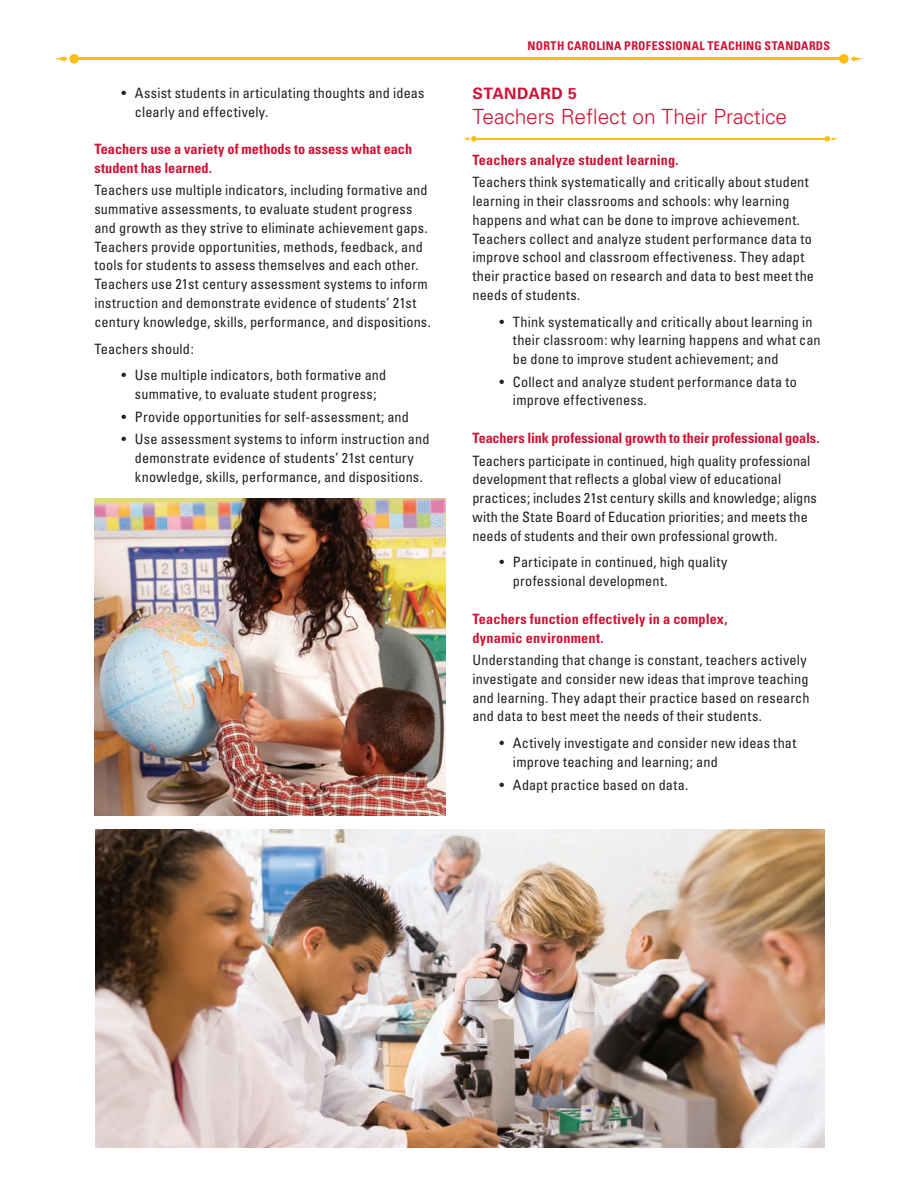
<style>
.page{position:relative;width:918px;height:1188px;background:#fff}
.page>*{position:absolute;margin:0;border:0;box-sizing:border-box;transform-origin:0 0}
.t1{font:300 21px "Univers";letter-spacing:-.01em;color:#cf1334}
.t2{font:700 15.75px "Univers";letter-spacing:.035em;color:#cf1334}
.t3{font:condensed 14.25px/18.8px "Univers";letter-spacing:.01em;color:#231f20}
.t4{font:700 condensed 14.25px/18.8px "Univers";letter-spacing:.01em;color:#cf1334}
.t5{font:700 condensed 14.25px "Univers";letter-spacing:-.01em;color:#cf1334}
.t6{font:700 condensed 12px "Univers";letter-spacing:.025em;color:#cf1334}
</style>
<div class="page">
<div style="left:839px;top:54px;width:10px;height:10px;background:#fdbe12;border-radius:50%"></div>
<svg style="left:850px;top:56px;width:14px;height:5px"></svg>
<svg style="left:69px;top:54px;width:10px;height:10px"></svg>
<svg style="left:54px;top:56px;width:14px;height:5px"></svg>
<hr style="left:74px;top:58px;width:770px;height:2px;background:#fdbe12">
<svg style="left:825px;top:136px;width:14px;height:6px"></svg>
<svg style="left:462px;top:136px;width:15px;height:6px"></svg>
<hr style="left:474px;top:138px;width:353px;height:2px;background:#fdbe12">
<img style="left:95px;top:830px;width:729px;height:318px">
<img style="left:94px;top:499px;width:352px;height:317px">
<p class="t3" style="left:135px;top:83px;width:291px;text-indent:-13px">• Assist students in articulating thoughts and ideas clearly and effectively.</p>
<p class="t4" style="left:94px;top:140px;width:319px">Teachers use a variety of methods to assess what each student has learned.</p>
<p class="t3" style="left:94px;top:181px;width:338px">Teachers use multiple indicators, including formative and summative assessments, to evaluate student progress and growth as they strive to eliminate achievement gaps.<br>Teachers provide opportunities, methods, feedback, and tools for students to assess themselves and each other.<br>Teachers use 21st century assessment systems to inform instruction and demonstrate evidence of students’ 21st century knowledge, skills, performance, and dispositions.</p>
<p class="t3" style="left:94px;top:339px;width:101px">Teachers should:</p>
<p class="t3" style="left:122px;top:366px;width:266px;text-align:center">• Use multiple indicators, both formative and summative, to evaluate student progress;</p>
<p class="t3" style="left:122px;top:407px;width:289px">• Provide opportunities for self-assessment; and</p>
<p class="t3" style="left:122px;top:430px;width:310px;text-align:center">• Use assessment systems to inform instruction and demonstrate evidence of students’ 21st century knowledge, skills, performance, and dispositions.</p>
<p class="t6" style="left:528px;top:38px;width:304px">North Carolina Professional Teaching Stan dards</p>
<p class="t2" style="left:472px;top:84px;width:106px">STAN DARD 5</p>
<h1 class="t1" style="left:472px;top:104px;width:316px">Teachers Reflect on Their Practice</h1>
<p class="t4" style="left:472px;top:150px;width:208px">Teachers analyze student learning.</p>
<p class="t3" style="left:472px;top:173px;width:343px">Teachers think systematically and critically about student learning in their classrooms and schools: why learning happens and what can be done to improve achievement.<br>Teachers collect and analyze student performance data to improve school and classroom effectiveness. They adapt their practice based on research and data to best meet the needs of students.</p>
<p class="t3" style="left:513px;top:312px;width:309px;text-indent:-13px">• Think systematically and critically -about learning in their classroom: why learning happens and what can be done to improve student achievement; and</p>
<p class="t3" style="left:513px;top:372px;width:285px;text-indent:-13px">• Collect and analyze student performance data to improve effectiveness.</p>
<p class="t5" style="left:472px;top:429px;width:349px">Teachers link professional growth to their professional goals.</p>
<p class="t3" style="left:472px;top:451px;width:346px">Teachers participate in continued, high quality professional development that reflects a global view of educational practices; includes 21st century skills and knowledge; aligns with the State Board of Education priorities; and meets the needs of students and their own professional growth.</p>
<p class="t3" style="left:513px;top:553px;width:216px;text-indent:-13px">• Participate in continued, high quality professional development.</p>
<p class="t4" style="left:472px;top:609px;width:257px">Teachers function effectively in a complex, dynamic environment.</p>
<p class="t3" style="left:472px;top:651px;width:339px">Understanding that change is constant, teachers actively investigate and consider new ideas that improve teaching and learning. They adapt their practice based on research and data to best meet the needs of their students.</p>
<p class="t3" style="left:513px;top:734px;width:285px;text-indent:-13px">• Actively investigate and consider new ideas that improve teaching and learning; and</p>
<p class="t3" style="left:500px;top:775px;width:190px">• Adapt practice based on data.</p>
</div>
